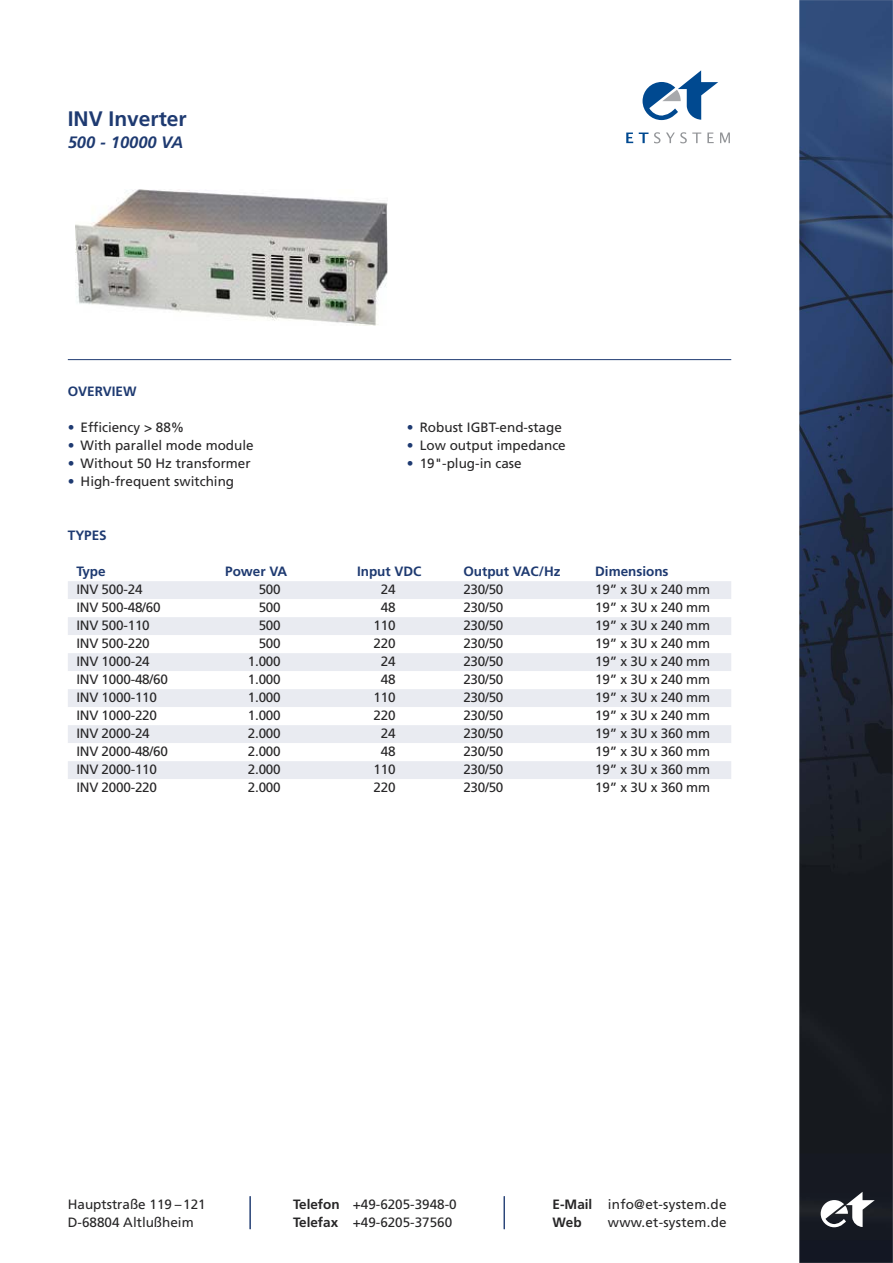
<style>
.page{position:relative;width:893px;height:1263px;background:#fff}
.page>*{position:absolute;margin:0;border:0;box-sizing:border-box;transform-origin:0 0}
.t1{font:700 21px "Frutiger";color:#1e3a71}
.t2{font:italic 700 16.5px "Frutiger";color:#1e3a71}
.t3{font:13.5px "Frutiger";letter-spacing:-.015em;color:#272627}
.t4{font:700 13.5px "Frutiger";color:#1e3a71}
.t5{font:13.5px "Frutiger";letter-spacing:.015em;color:#272627}
.t6{font:700 13.5px "Frutiger";color:#272627}
.s1{color:#1e3a71}
.s2{font-weight:700}
</style>
<div class="page">
<img style="left:799px;top:0;width:93px;height:1263px">
<svg style="left:821px;top:1192px;width:54px;height:35px"></svg>
<img style="left:75px;top:190px;width:312px;height:136px">
<hr style="left:68px;top:359px;width:663px;height:1px;background:#1e3a71">
<svg style="left:642px;top:70px;width:76px;height:50px"></svg>
<svg style="left:626px;top:133px;width:7px;height:10px"></svg>
<svg style="left:639px;top:133px;width:9px;height:10px"></svg>
<svg style="left:654px;top:132px;width:6px;height:11px"></svg>
<svg style="left:666px;top:132px;width:35px;height:11px"></svg>
<svg style="left:707px;top:133px;width:7px;height:10px"></svg>
<svg style="left:720px;top:133px;width:10px;height:10px"></svg>
<div style="left:68px;top:581px;width:663px;height:18px;background:#e9ebf1"></div>
<div style="left:68px;top:617px;width:663px;height:18px;background:#e9ebf1"></div>
<div style="left:68px;top:653px;width:663px;height:18px;background:#e9ebf1"></div>
<div style="left:68px;top:689px;width:663px;height:18px;background:#e9ebf1"></div>
<div style="left:68px;top:725px;width:663px;height:18px;background:#e9ebf1"></div>
<div style="left:68px;top:761px;width:663px;height:18px;background:#e9ebf1"></div>
<hr style="left:250px;top:1196px;width:1px;height:33px;background:#1e3a71">
<hr style="left:504px;top:1196px;width:1px;height:33px;background:#1e3a71">
<h1 class="t1" style="left:68px;top:110px;width:120px">INV Inverter</h1>
<p class="t2" style="left:68px;top:136px;width:117px">500 - 10000 VA</p>
<p class="t4" style="left:68px;top:386px;width:70px">OVERVIEW</p>
<p class="t3" style="left:68px;top:422px;width:118px"><span class="s1">•</span> Efficiency &gt; 88%</p>
<p class="t3" style="left:68px;top:440px;width:187px"><span class="s1">•</span> With parallel mode module</p>
<p class="t3" style="left:68px;top:458px;width:184px"><span class="s1">•</span> Without 50 Hz transformer</p>
<p class="t3" style="left:68px;top:476px;width:168px"><span class="s1">•</span> High-frequent switching</p>
<p class="t3" style="left:407px;top:422px;width:156px"><span class="s1">•</span> Robust IGBT-end-stage</p>
<p class="t3" style="left:407px;top:440px;width:160px"><span class="s1">•</span> Low output impedance</p>
<p class="t3" style="left:407px;top:458px;width:116px"><span class="s1">•</span> 19"-plug-in case</p>
<p class="t4" style="left:68px;top:530px;width:40px">TYPES</p>
<p class="t4" style="left:76px;top:566px;width:31px">Type</p>
<p class="t4" style="left:225px;top:566px;width:63px">Power VA</p>
<p class="t4" style="left:357px;top:566px;width:66px">Input VDC</p>
<p class="t4" style="left:463px;top:566px;width:99px">Output VAC/Hz</p>
<p class="t4" style="left:595px;top:566px;width:75px">Dimensions</p>
<p class="t3" style="left:76px;top:584px;width:68px">INV 500-24</p>
<p class="t3" style="left:259px;top:584px;width:24px">500</p>
<p class="t3" style="left:381px;top:584px;width:16px">24</p>
<p class="t3" style="left:463px;top:584px;width:42px">230/50</p>
<p class="t3" style="left:595px;top:584px;width:116px">19” x 3U x 240 mm</p>
<p class="t3" style="left:76px;top:602px;width:86px">INV 500-48/60</p>
<p class="t3" style="left:259px;top:602px;width:24px">500</p>
<p class="t3" style="left:381px;top:602px;width:16px">48</p>
<p class="t3" style="left:463px;top:602px;width:42px">230/50</p>
<p class="t3" style="left:595px;top:602px;width:116px">19” x 3U x 240 mm</p>
<p class="t3" style="left:76px;top:620px;width:75px">INV 500-110</p>
<p class="t3" style="left:259px;top:620px;width:24px">500</p>
<p class="t3" style="left:373px;top:620px;width:24px">110</p>
<p class="t3" style="left:463px;top:620px;width:42px">230/50</p>
<p class="t3" style="left:595px;top:620px;width:116px">19” x 3U x 240 mm</p>
<p class="t3" style="left:76px;top:638px;width:75px">INV 500-220</p>
<p class="t3" style="left:259px;top:638px;width:24px">500</p>
<p class="t3" style="left:373px;top:638px;width:24px">220</p>
<p class="t3" style="left:463px;top:638px;width:42px">230/50</p>
<p class="t3" style="left:595px;top:638px;width:116px">19” x 3U x 240 mm</p>
<p class="t3" style="left:76px;top:656px;width:75px">INV 1000-24</p>
<p class="t3" style="left:248px;top:656px;width:34px">1.000</p>
<p class="t3" style="left:381px;top:656px;width:16px">24</p>
<p class="t3" style="left:463px;top:656px;width:42px">230/50</p>
<p class="t3" style="left:595px;top:656px;width:116px">19” x 3U x 240 mm</p>
<p class="t3" style="left:76px;top:674px;width:93px">INV 1000-48/60</p>
<p class="t3" style="left:248px;top:674px;width:34px">1.000</p>
<p class="t3" style="left:381px;top:674px;width:16px">48</p>
<p class="t3" style="left:463px;top:674px;width:42px">230/50</p>
<p class="t3" style="left:595px;top:674px;width:116px">19” x 3U x 240 mm</p>
<p class="t3" style="left:76px;top:692px;width:82px">INV 1000-110</p>
<p class="t3" style="left:248px;top:692px;width:34px">1.000</p>
<p class="t3" style="left:373px;top:692px;width:24px">110</p>
<p class="t3" style="left:463px;top:692px;width:42px">230/50</p>
<p class="t3" style="left:595px;top:692px;width:116px">19” x 3U x 240 mm</p>
<p class="t3" style="left:76px;top:710px;width:82px">INV 1000-220</p>
<p class="t3" style="left:248px;top:710px;width:34px">1.000</p>
<p class="t3" style="left:373px;top:710px;width:24px">220</p>
<p class="t3" style="left:463px;top:710px;width:42px">230/50</p>
<p class="t3" style="left:595px;top:710px;width:116px">19” x 3U x 240 mm</p>
<p class="t3" style="left:76px;top:728px;width:75px">INV 2000-24</p>
<p class="t3" style="left:248px;top:728px;width:34px">2.000</p>
<p class="t3" style="left:381px;top:728px;width:16px">24</p>
<p class="t3" style="left:463px;top:728px;width:42px">230/50</p>
<p class="t3" style="left:595px;top:728px;width:116px">19” x 3U x 360 mm</p>
<p class="t3" style="left:76px;top:746px;width:93px">INV 2000-48/60</p>
<p class="t3" style="left:248px;top:746px;width:34px">2.000</p>
<p class="t3" style="left:381px;top:746px;width:16px">48</p>
<p class="t3" style="left:463px;top:746px;width:42px">230/50</p>
<p class="t3" style="left:595px;top:746px;width:116px">19” x 3U x 360 mm</p>
<p class="t3" style="left:76px;top:764px;width:82px">INV 2000-110</p>
<p class="t3" style="left:248px;top:764px;width:34px">2.000</p>
<p class="t3" style="left:373px;top:764px;width:24px">110</p>
<p class="t3" style="left:463px;top:764px;width:42px">230/50</p>
<p class="t3" style="left:595px;top:764px;width:116px">19” x 3U x 360 mm</p>
<p class="t3" style="left:76px;top:782px;width:82px">INV 2000-220</p>
<p class="t3" style="left:248px;top:782px;width:34px">2.000</p>
<p class="t3" style="left:373px;top:782px;width:24px">220</p>
<p class="t3" style="left:463px;top:782px;width:42px">230/50</p>
<p class="t3" style="left:595px;top:782px;width:116px">19” x 3U x 360 mm</p>
<p class="t3" style="left:68px;top:1198px;width:139px">Hauptstraße 119 –121</p>
<p class="t3" style="left:293px;top:1198px;width:165px"><span class="s2">Telefon</span> +49-6205-3948-0</p>
<p class="t5" style="left:553px;top:1198px;width:175px"><span class="s2">E-Mail</span> info@et-system.de</p>
<p class="t3" style="left:68px;top:1216px;width:127px">D-68804 Altlußheim</p>
<p class="t3" style="left:293px;top:1216px;width:161px"><span class="s2">Telefax</span> +49-6205-37560</p>
<p class="t6" style="left:553px;top:1216px;width:31px">Web</p>
<p class="t5" style="left:608px;top:1216px;width:120px">www.et-system.de</p>
</div>
